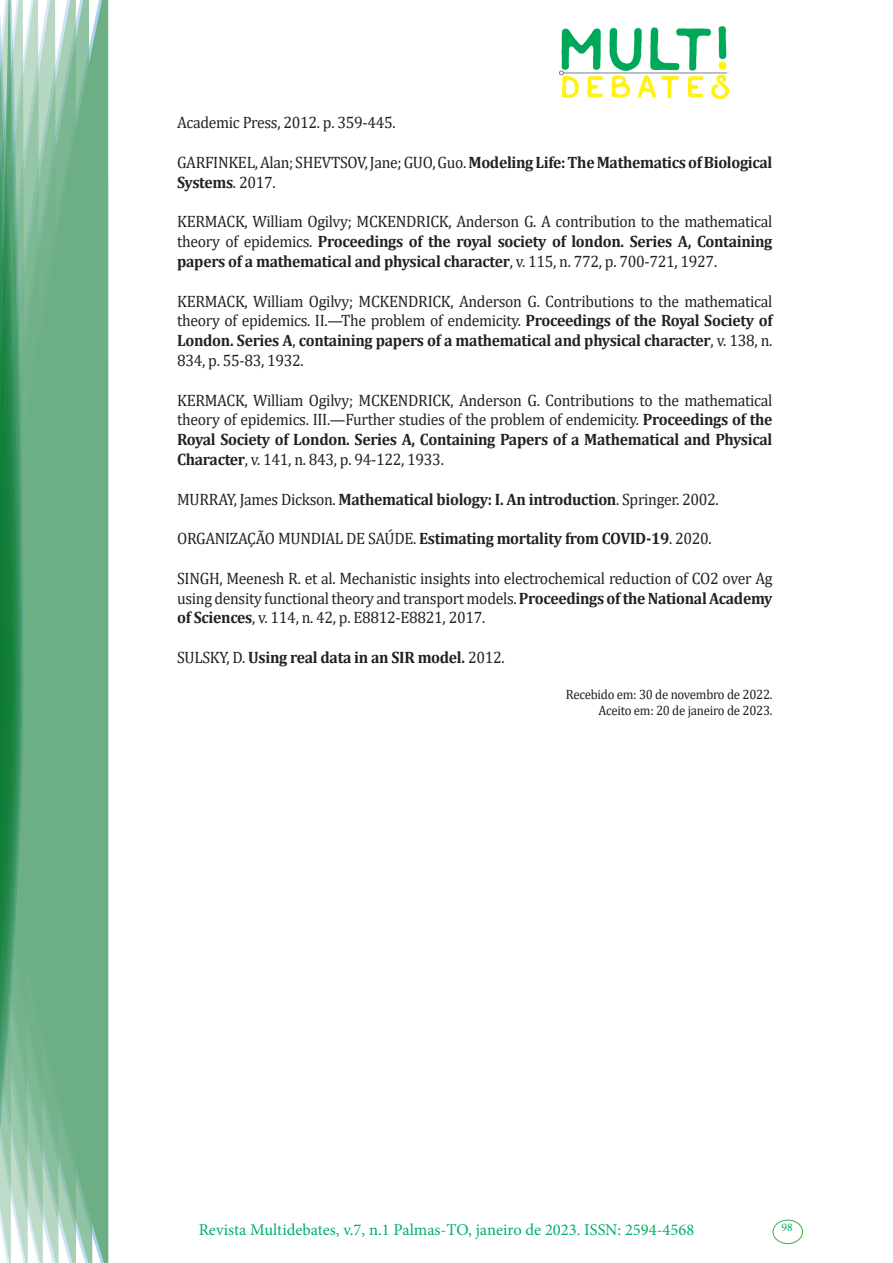
<style>
.page{position:relative;width:893px;height:1263px;background:#fff}
.page>*{position:absolute;margin:0;border:0;box-sizing:border-box;transform-origin:0 0}
.texto{font:16.5px/19.8px "Cambria";letter-spacing:-.02em;color:#222;text-align:justify;scale:.95 1}
.texto-2{font:700 16.5px/19.8px "Cambria";letter-spacing:-.02em;color:#222;scale:.95 1}
.t1{font:16.5px "Minion Pro";color:#00b064}
.texto-3{font:700 16.5px "Cambria";letter-spacing:-.02em;color:#231f20;scale:.95 1}
.texto-4{font:13.5px "Cambria";letter-spacing:-.02em;color:#231f20;scale:.95 1}
.t2{font:11.7px "Minion Pro";color:#00b064}
.s1{font-weight:400}
.s2{font-weight:700}
</style>
<div class="page">
<img style="left:559px;top:26px;width:169px;height:72px">
<div style="left:95px;top:0;width:14px;height:1263px;background:#6caf84"></div>
<svg style="left:79px;top:0;width:16px;height:1263px;background:#71b289"></svg>
<svg style="left:62px;top:0;width:17px;height:1263px;background:#75b48c"></svg>
<svg style="left:45px;top:0;width:17px;height:1263px;background:#7cb792"></svg>
<svg style="left:30px;top:0;width:15px;height:1263px;background:#80ba96"></svg>
<svg style="left:0;top:0;width:30px;height:1263px;background:#61a97f"></svg>
<div style="left:772px;top:1219px;width:31px;height:25px;border:1px solid #40ae49;border-radius:50%"></div>
<p class="texto" style="left:177px;top:113px;width:232px">Academic Press, 2012. p. 359-445.</p>
<p class="texto-2" style="left:177px;top:152px;width:628px"><span class="s1">GARFINKEL, Alan; SHEVTSOV, Jane; GUO, Guo.</span> Modeling Life: The Mathematics of Biological<br>Systems<span class="s1">. 2017.</span></p>
<p class="texto" style="left:177px;top:212px;width:628px">KERMACK, William Ogilvy; MCKENDRICK, Anderson G. A contribution to the mathematical theory of epidemics. <span class="s2">Proceedings of the royal society of london. Series A, Containing papers of a mathematical and physical character</span>, v. 115, n. 772, p. 700-721, 1927.</p>
<p class="texto" style="left:177px;top:291px;width:628px">KERMACK, William Ogilvy; MCKENDRICK, Anderson G. Contributions to the mathematical theory of epidemics. II.—The problem of endemicity. <span class="s2">Proceedings of the Royal Society of London. Series A</span>, <span class="s2">containing papers of a mathematical and physical character</span>, v. 138, n.<br>834, p. 55-83, 1932.</p>
<p class="texto" style="left:177px;top:390px;width:628px">KERMACK, William Ogilvy; MCKENDRICK, Anderson G. Contributions to the mathematical theory of epidemics. III.—Further studies of the problem of endemicity. <span class="s2">Proceedings of the Royal Society of London. Series A, Containing Papers of a Mathematical and Physical Character</span>, v. 141, n. 843, p. 94-122, 1933.</p>
<p class="texto-2" style="left:177px;top:488px;width:572px"><span class="s1">MURRAY, James Dickson.</span> Mathematical biology: I. An introduction<span class="s1">. Springer. 2002.</span></p>
<p class="texto" style="left:177px;top:529px;width:564px">ORGANIZAÇÃO MUNDIAL DE SAÚDE. <span class="s2">Estimating mortality from COVID-19</span>. 2020.</p>
<p class="texto" style="left:177px;top:568px;width:628px">SINGH, Meenesh R. et al. Mechanistic insights into electrochemical reduction of CO2 over Ag using density functional theory and transport models. <span class="s2">Proceedings of the National Academy of Sciences</span>, v. 114, n. 42, p. E8812-E8821, 2017.</p>
<p class="texto-3" style="left:177px;top:646px;width:346px"><span class="s1">SULSKY, D.</span> Using real data in an SIR model. <span class="s1">2012.</span></p>
<p class="texto-4" style="left:566px;top:686px;width:219px">Recebido em: 30 de novembro de 2022.</p>
<p class="texto-4" style="left:598px;top:703px;width:185px">Aceito em: 20 de janeiro de 2023.</p>
<p class="t1" style="left:199px;top:1218px;width:497px">Revista Multidebates, v.7, n.1 Palmas-TO, janeiro de 2023. ISSN: 2594-4568</p>
<p class="t2" style="left:781px;top:1219px;width:13px">98</p>
</div>
